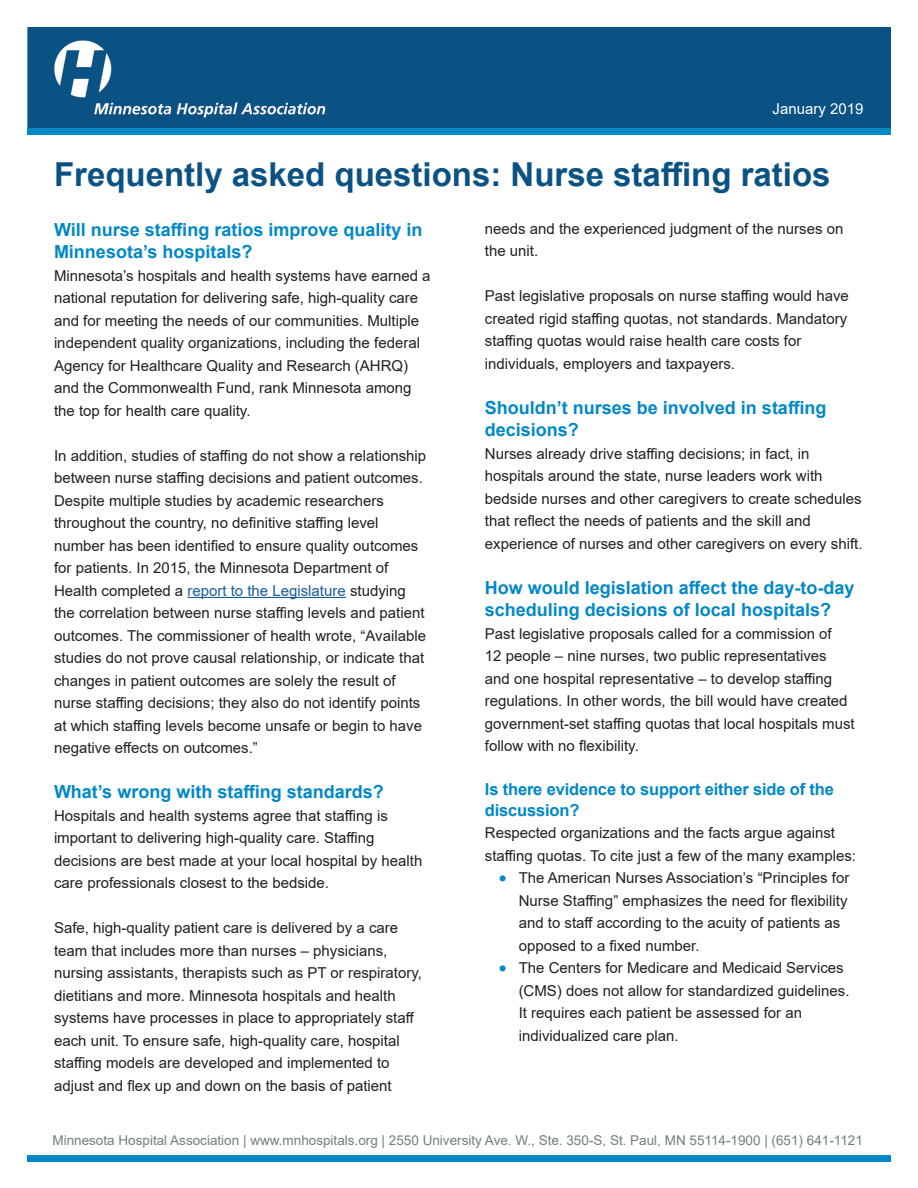
<style>
.page{position:relative;width:918px;height:1188px;background:#fff}
.page>*{position:absolute;margin:0;border:0;box-sizing:border-box;transform-origin:0 0}
.Heading_1{font:700 33px "Arial";color:#0a5283}
.Heading_3{font:700 18px/22.5px "Arial";color:#0288c6}
.Heading_3_smaller{font:700 16.5px/21px "Arial";letter-spacing:-.01em;color:#0288c6}
.Body_Text{font:15px/22.5px "Arial";color:#231f20}
.BodyText{font:15px "Arial";color:#fff}
.t1{font:13.5px "Arial";color:#717f81}
.s1{color:#175d9e}
.s2{font-size:24px;color:#0288c6}
</style>
<div class="page">
<div style="left:27px;top:1155px;width:864px;height:7px;background:#0288c6"></div>
<div style="left:27px;top:27px;width:864px;height:101px;background:#0a5283"></div>
<div style="left:27px;top:128px;width:864px;height:7px;background:#0288c6"></div>
<hr style="left:187px;top:597px;width:159px;height:1px;background:#175d9e">
<p class="BodyText" style="left:773px;top:99px;width:92px">January 2019</p>
<p class="Heading_1" style="left:54px;top:151px;width:778px">Frequently asked questions: Nurse staffing ratios</p>
<p class="Heading_3" style="left:54px;top:218px;width:370px">Will nurse staffing ratios improve quality in<br>Minnesota’s hospitals?</p>
<p class="Body_Text" style="left:54px;top:264px;width:378px">Minnesota’s hospitals and health systems have earned a national reputation for delivering safe, high-quality care and for meeting the needs of our communities. Multiple independent quality organizations, including the federal Agency for Healthcare Quality and Research (AHRQ) and the Commonwealth Fund, rank Minnesota among the top for health care quality.</p>
<p class="Body_Text" style="left:54px;top:444px;width:374px">In addition, studies of staffing do not show a relationship between nurse staffing decisions and patient outcomes.<br>Despite multiple studies by academic researchers throughout the country, no definitive staffing level number has been identified to ensure quality outcomes for patients. In 2015, the Minnesota Department of Health completed a <span class="s1">report to the Legislature</span> studying the correlation between nurse staffing levels and patient outcomes. The commissioner of health wrote, “Available studies do not prove causal relationship, or indicate that changes in patient outcomes are solely the result of nurse staffing decisions; they also do not identify points at which staffing levels become unsafe or begin to have negative effects on outcomes.”</p>
<p class="Heading_3" style="left:54px;top:781px;width:331px">What’s wrong with staffing standards?</p>
<p class="Body_Text" style="left:54px;top:804px;width:370px">Hospitals and health systems agree that staffing is important to delivering high-quality care. Staffing decisions are best made at your local hospital by health care professionals closest to the bedside.</p>
<p class="Body_Text" style="left:54px;top:917px;width:369px">Safe, high-quality patient care is delivered by a care team that includes more than nurses – physicians, nursing assistants, therapists such as PT or respiratory, dietitians and more. Minnesota hospitals and health systems have processes in place to appropriately staff each unit. To ensure safe, high-quality care, hospital staffing models are developed and implemented to adjust and flex up and down on the basis of patient</p>
<p class="Body_Text" style="left:485px;top:217px;width:360px">needs and the experienced judgment of the nurses on the unit.</p>
<p class="Body_Text" style="left:485px;top:285px;width:365px">Past legislative proposals on nurse staffing would have created rigid staffing quotas, not standards. Mandatory staffing quotas would raise health care costs for individuals, employers and taxpayers.</p>
<p class="Heading_3" style="left:485px;top:396px;width:343px">Shouldn’t nurses be involved in staffing decisions?</p>
<p class="Body_Text" style="left:485px;top:442px;width:379px">Nurses already drive staffing decisions; in fact, in hospitals around the state, nurse leaders work with bedside nurses and other caregivers to create schedules that reflect the needs of patients and the skill and experience of nurses and other caregivers on every shift.</p>
<p class="Heading_3" style="left:485px;top:576px;width:371px">How would legislation affect the day-to-day scheduling decisions of local hospitals?</p>
<p class="Body_Text" style="left:485px;top:622px;width:371px">Past legislative proposals called for a commission of<br>12 people – nine nurses, two public representatives and one hospital representative – to develop staffing regulations. In other words, the bill would have created government-set staffing quotas that local hospitals must follow with no flexibility.</p>
<p class="Heading_3_smaller" style="left:485px;top:779px;width:351px">Is there evidence to support either side of the discussion?</p>
<p class="Body_Text" style="left:485px;top:822px;width:373px">Respected organizations and the facts argue against staffing quotas. To cite just a few of the many examples:</p>
<p class="Body_Text" style="left:519px;top:867px;width:332px;text-indent:-20px"><span class="s2">•</span> The American Nurses Association’s “Principles for Nurse Staffing” emphasizes the need for flexibility and to staff according to the acuity of patients as opposed to a fixed number.</p>
<p class="Body_Text" style="left:519px;top:957px;width:332px;text-indent:-20px"><span class="s2">•</span> The Centers for Medicare and Medicaid Services (CMS) does not allow for standardized guidelines.<br>It requires each patient be assessed for an individualized care plan.</p>
<p class="t1" style="left:52px;top:1130px;width:812px">Minnesota Hospital Association | www.mnhospitals.org | 2550 University Ave. W., Ste. 350-S, St. Paul, MN 55114-1900 | (651) 641-1121</p>
</div>
